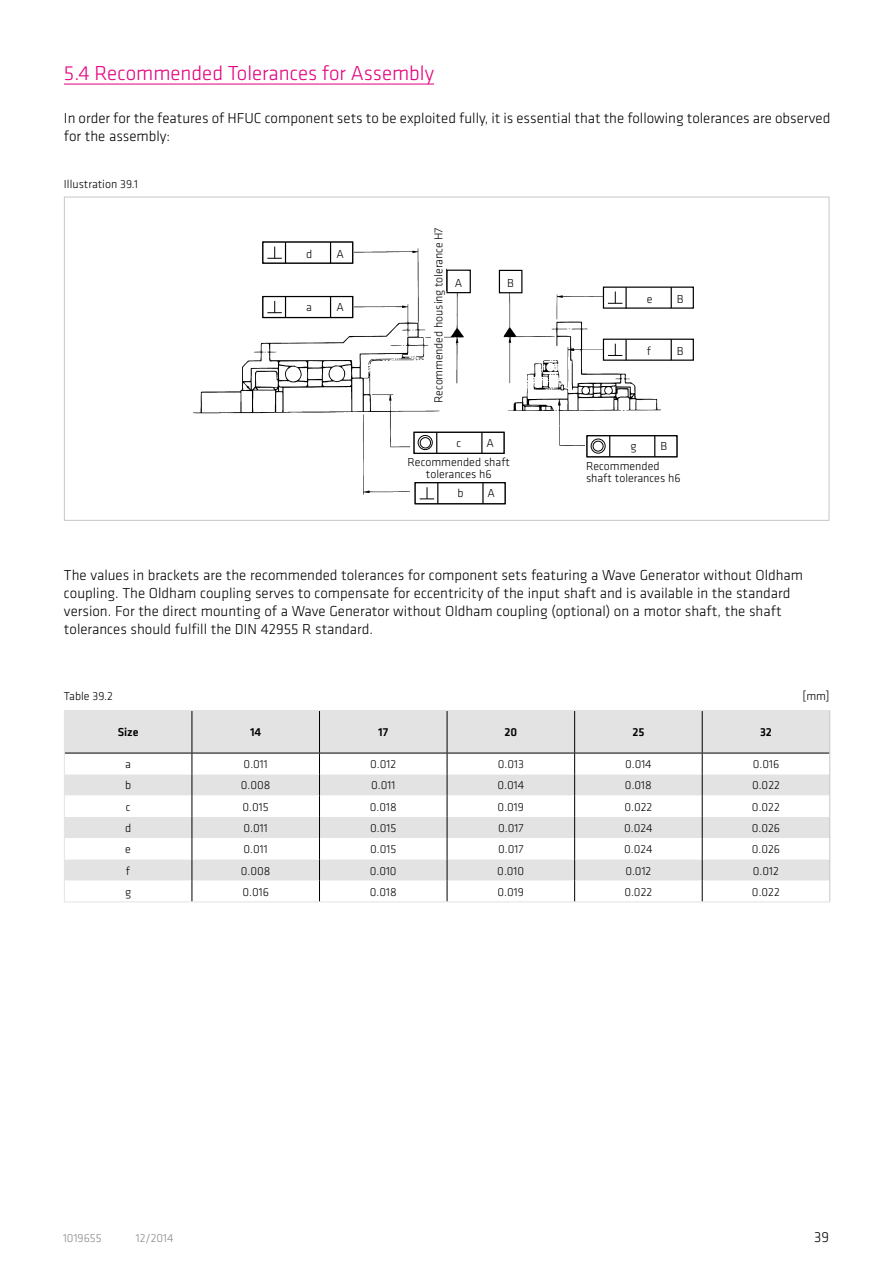
<style>
.page{position:relative;width:893px;height:1263px;background:#fff}
.page>*{position:absolute;margin:0;border:0;box-sizing:border-box;transform-origin:0 0}
.t1{font:300 21px "Klavika Basic";color:#e5007d}
.t2{font:300 15px/18px "Klavika Basic";color:#000}
.t3{font:300 12px/12px "Klavika Basic";color:#000;text-align:center}
.t4{font:300 12px "Klavika Basic";color:#878786}
.t5{font:500 12px "Klavika Basic";color:#000}
</style>
<div class="page">
<hr style="left:64px;top:84px;width:370px;height:1px;background:#e5007d">
<div style="left:65px;top:711px;width:764px;height:42px;background:#e3e3e3"></div>
<svg style="left:65px;top:754px;width:764px;height:147px"></svg>
<svg style="left:192px;top:754px;width:1px;height:147px"></svg>
<svg style="left:319px;top:754px;width:1px;height:147px"></svg>
<svg style="left:447px;top:754px;width:1px;height:147px"></svg>
<svg style="left:574px;top:754px;width:1px;height:147px"></svg>
<svg style="left:702px;top:754px;width:1px;height:147px"></svg>
<hr style="left:192px;top:711px;width:1px;height:42px;background:#000">
<hr style="left:319px;top:711px;width:1px;height:42px;background:#000">
<hr style="left:447px;top:711px;width:1px;height:42px;background:#000">
<hr style="left:574px;top:711px;width:1px;height:42px;background:#000">
<hr style="left:702px;top:711px;width:1px;height:42px;background:#000">
<hr style="left:65px;top:753px;width:127px;height:1px;background:#000">
<hr style="left:192px;top:753px;width:127px;height:1px;background:#000">
<hr style="left:319px;top:753px;width:128px;height:1px;background:#000">
<hr style="left:447px;top:753px;width:128px;height:1px;background:#000">
<hr style="left:575px;top:753px;width:127px;height:1px;background:#000">
<hr style="left:702px;top:753px;width:127px;height:1px;background:#000">
<hr style="left:64px;top:710px;width:128px;height:1px;background:#e3e3e3">
<hr style="left:64px;top:711px;width:1px;height:42px;background:#e3e3e3">
<hr style="left:192px;top:710px;width:127px;height:1px;background:#e3e3e3">
<hr style="left:319px;top:710px;width:128px;height:1px;background:#e3e3e3">
<hr style="left:447px;top:710px;width:128px;height:1px;background:#e3e3e3">
<hr style="left:575px;top:710px;width:127px;height:1px;background:#e3e3e3">
<hr style="left:702px;top:710px;width:128px;height:1px;background:#e3e3e3">
<svg style="left:64px;top:753px;width:1px;height:148px"></svg>
<hr style="left:64px;top:901px;width:128px;height:1px;background:#e3e3e3">
<hr style="left:192px;top:901px;width:127px;height:1px;background:#e3e3e3">
<hr style="left:319px;top:901px;width:128px;height:1px;background:#e3e3e3">
<hr style="left:447px;top:901px;width:128px;height:1px;background:#e3e3e3">
<hr style="left:575px;top:901px;width:127px;height:1px;background:#e3e3e3">
<hr style="left:702px;top:901px;width:128px;height:1px;background:#e3e3e3">
<hr style="left:829px;top:711px;width:1px;height:42px;background:#c5c6c6">
<svg style="left:829px;top:753px;width:1px;height:148px"></svg>
<img style="left:194px;top:248px;width:467px;height:247px">
<div style="left:603px;top:282px;width:102px;height:85px;background:#fff"></div>
<div style="left:236px;top:233px;width:118px;height:92px;background:#fff"></div>
<div style="left:410px;top:422px;width:96px;height:85px;background:#fff"></div>
<div style="left:585px;top:427px;width:97px;height:37px;background:#fff"></div>
<div style="left:413px;top:428px;width:103px;height:82px;background:#fff"></div>
<div style="left:431px;top:223px;width:13px;height:185px;background:#fff"></div>
<div style="left:586px;top:435px;width:91px;height:22px;border:1px solid #000"></div>
<svg style="left:654px;top:436px;width:1px;height:21px"></svg>
<svg style="left:609px;top:436px;width:1px;height:21px"></svg>
<div style="left:591px;top:439px;width:14px;height:14px;border:1px solid #000;border-radius:50%"></div>
<div style="left:593px;top:441px;width:10px;height:10px;border:1px solid #000;border-radius:50%"></div>
<div style="left:262px;top:241px;width:91px;height:23px;border:1px solid #000"></div>
<svg style="left:330px;top:242px;width:1px;height:21px"></svg>
<svg style="left:267px;top:242px;width:19px;height:21px"></svg>
<div style="left:262px;top:296px;width:91px;height:22px;border:1px solid #000"></div>
<svg style="left:330px;top:296px;width:1px;height:21px"></svg>
<svg style="left:267px;top:297px;width:19px;height:21px"></svg>
<div style="left:414px;top:432px;width:91px;height:22px;border:1px solid #000"></div>
<svg style="left:458px;top:432px;width:38px;height:21px"></svg>
<svg style="left:436px;top:432px;width:1px;height:21px"></svg>
<div style="left:418px;top:435px;width:15px;height:15px;border:1px solid #000;border-radius:50%"></div>
<div style="left:420px;top:437px;width:11px;height:11px;border:1px solid #000;border-radius:50%"></div>
<div style="left:415px;top:482px;width:91px;height:22px;border:1px solid #000"></div>
<hr style="left:482px;top:483px;width:2px;height:21px;background:#000">
<svg style="left:420px;top:483px;width:18px;height:21px"></svg>
<div style="left:447px;top:266px;width:86px;height:26px;background:#fff"></div>
<div style="left:499px;top:270px;width:23px;height:23px;border:1px solid #000"></div>
<svg style="left:671px;top:287px;width:1px;height:21px"></svg>
<svg style="left:608px;top:291px;width:14px;height:13px"></svg>
<hr style="left:625px;top:287px;width:2px;height:21px;background:#000">
<div style="left:603px;top:339px;width:91px;height:22px;border:1px solid #000"></div>
<svg style="left:671px;top:339px;width:1px;height:21px"></svg>
<svg style="left:608px;top:344px;width:14px;height:12px"></svg>
<hr style="left:625px;top:339px;width:2px;height:21px;background:#000">
<div style="left:446px;top:270px;width:25px;height:23px;border:1px solid #000"></div>
<h1 class="t1" style="left:64px;top:60px;width:372px">5.4 Recommended Tolerances for Assembly</h1>
<p class="t2" style="left:64px;top:109px;width:768px">In order for the features of HFUC component sets to be exploited fully, it is essential that the following tolerances are observed for the assembly:</p>
<p class="t3" style="left:64px;top:177px;width:76px">Illustration 39.1</p>
<p class="t3" style="left:306px;top:248px;width:8px">d</p>
<p class="t3" style="left:336px;top:248px;width:9px">A</p>
<p class="t3" style="left:306px;top:301px;width:7px">a</p>
<p class="t3" style="left:336px;top:301px;width:9px">A</p>
<p class="t3" style="left:432px;top:403px;width:177px;rotate:-90deg">Recommended housing tolerance H7</p>
<p class="t3" style="left:455px;top:277px;width:9px">A</p>
<p class="t3" style="left:507px;top:277px;width:8px">B</p>
<p class="t3" style="left:456px;top:437px;width:6px">c</p>
<p class="t3" style="left:487px;top:437px;width:9px">A</p>
<p class="t3" style="left:408px;top:456px;width:104px">Recommended shaft tolerances h6</p>
<p class="t3" style="left:457px;top:487px;width:8px">b</p>
<p class="t3" style="left:488px;top:487px;width:9px">A</p>
<p class="t3" style="left:647px;top:293px;width:7px">e</p>
<p class="t3" style="left:677px;top:293px;width:8px">B</p>
<p class="t3" style="left:647px;top:345px;width:6px">f</p>
<p class="t3" style="left:677px;top:345px;width:8px">B</p>
<p class="t3" style="left:630px;top:440px;width:8px">g</p>
<p class="t3" style="left:661px;top:440px;width:8px">B</p>
<p class="t3" style="left:586px;top:460px;width:96px;text-align:left">Recommended shaft tolerances h6</p>
<p class="t2" style="left:64px;top:566px;width:741px">The values in brackets are the recommended tolerances for component sets featuring a Wave Generator without Oldham coupling. The Oldham coupling serves to compensate for eccentricity of the input shaft and is available in the standard version. For the direct mounting of a Wave Generator without Oldham coupling (optional) on a motor shaft, the shaft tolerances should fulfill the DIN 42955 R standard.</p>
<p class="t3" style="left:64px;top:690px;width:51px">Table 39.2</p>
<p class="t3" style="left:803px;top:690px;width:29px">[mm]</p>
<p class="t5" style="left:118px;top:724px;width:22px">Size</p>
<p class="t5" style="left:250px;top:724px;width:13px">14</p>
<p class="t5" style="left:378px;top:724px;width:12px">17</p>
<p class="t5" style="left:504px;top:724px;width:14px">20</p>
<p class="t5" style="left:632px;top:724px;width:14px">25</p>
<p class="t5" style="left:760px;top:724px;width:13px">32</p>
<p class="t3" style="left:125px;top:758px;width:7px">a</p>
<p class="t3" style="left:244px;top:758px;width:26px">0.011</p>
<p class="t3" style="left:370px;top:758px;width:28px">0.012</p>
<p class="t3" style="left:498px;top:758px;width:28px">0.013</p>
<p class="t3" style="left:625px;top:758px;width:28px">0.014</p>
<p class="t3" style="left:753px;top:758px;width:28px">0.016</p>
<p class="t3" style="left:125px;top:779px;width:8px">b</p>
<p class="t3" style="left:241px;top:779px;width:31px">0.008</p>
<p class="t3" style="left:371px;top:779px;width:26px">0.011</p>
<p class="t3" style="left:497px;top:779px;width:28px">0.014</p>
<p class="t3" style="left:625px;top:779px;width:28px">0.018</p>
<p class="t3" style="left:752px;top:779px;width:29px">0.022</p>
<p class="t3" style="left:126px;top:801px;width:6px">c</p>
<p class="t3" style="left:243px;top:801px;width:28px">0.015</p>
<p class="t3" style="left:370px;top:801px;width:28px">0.018</p>
<p class="t3" style="left:498px;top:801px;width:28px">0.019</p>
<p class="t3" style="left:624px;top:801px;width:29px">0.022</p>
<p class="t3" style="left:752px;top:801px;width:29px">0.022</p>
<p class="t3" style="left:125px;top:822px;width:8px">d</p>
<p class="t3" style="left:244px;top:822px;width:26px">0.011</p>
<p class="t3" style="left:370px;top:822px;width:28px">0.015</p>
<p class="t3" style="left:498px;top:822px;width:27px">0.017</p>
<p class="t3" style="left:624px;top:822px;width:30px">0.024</p>
<p class="t3" style="left:752px;top:822px;width:30px">0.026</p>
<p class="t3" style="left:125px;top:843px;width:7px">e</p>
<p class="t3" style="left:244px;top:843px;width:26px">0.011</p>
<p class="t3" style="left:370px;top:843px;width:28px">0.015</p>
<p class="t3" style="left:498px;top:843px;width:27px">0.017</p>
<p class="t3" style="left:624px;top:843px;width:30px">0.024</p>
<p class="t3" style="left:752px;top:843px;width:30px">0.026</p>
<p class="t3" style="left:126px;top:864px;width:6px">f</p>
<p class="t3" style="left:241px;top:864px;width:31px">0.008</p>
<p class="t3" style="left:370px;top:864px;width:28px">0.010</p>
<p class="t3" style="left:497px;top:864px;width:28px">0.010</p>
<p class="t3" style="left:625px;top:864px;width:28px">0.012</p>
<p class="t3" style="left:753px;top:864px;width:28px">0.012</p>
<p class="t3" style="left:125px;top:886px;width:8px">g</p>
<p class="t3" style="left:242px;top:886px;width:28px">0.016</p>
<p class="t3" style="left:370px;top:886px;width:28px">0.018</p>
<p class="t3" style="left:498px;top:886px;width:28px">0.019</p>
<p class="t3" style="left:624px;top:886px;width:29px">0.022</p>
<p class="t3" style="left:752px;top:886px;width:29px">0.022</p>
<p class="t4" style="left:63px;top:1231px;width:40px">1019655</p>
<p class="t4" style="left:136px;top:1231px;width:39px">12/2014</p>
<p class="t2" style="left:814px;top:1228px;width:16px">39</p>
</div>
